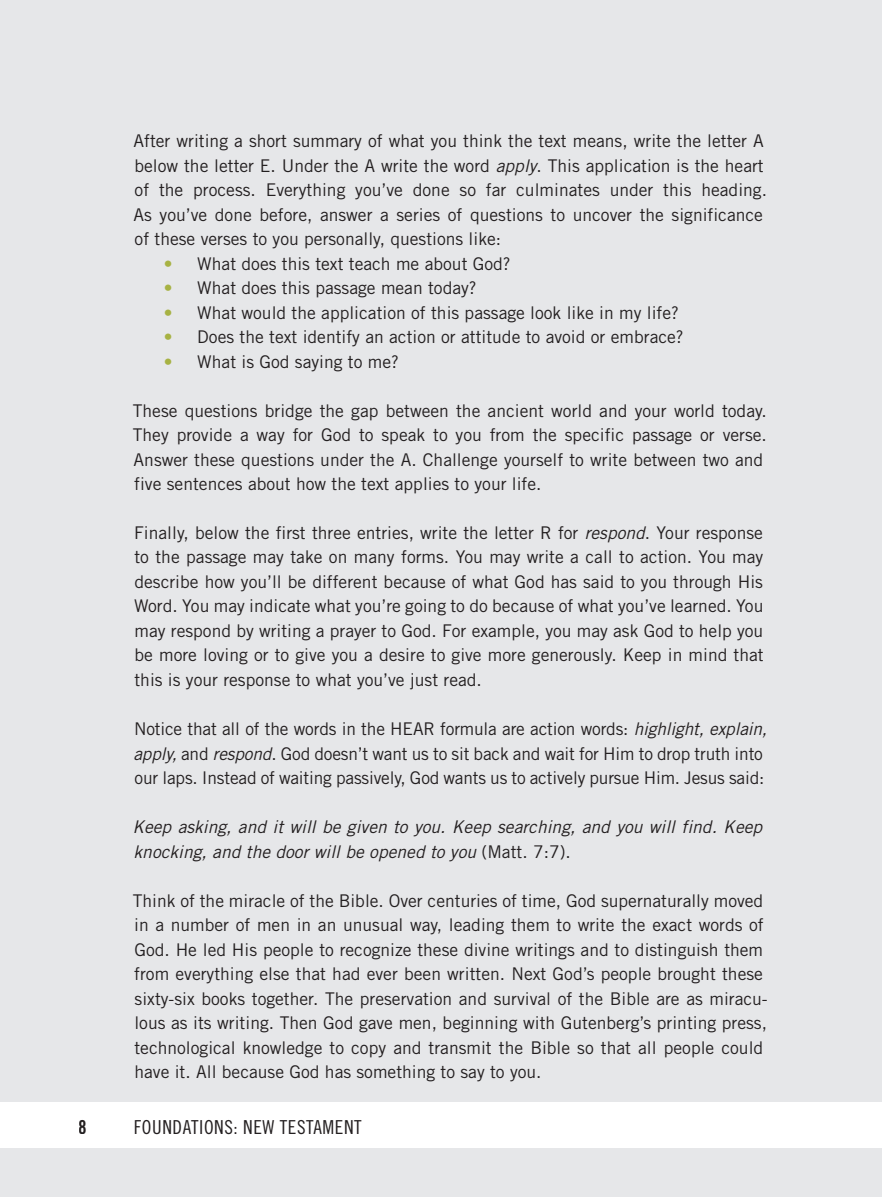
<style>
.page{position:relative;width:882px;height:1197px;background:#e6e7e9}
.page>*{position:absolute;margin:0;border:0;box-sizing:border-box;transform-origin:0 0}
.t1{font:19.25px "Trade Gothic LT Std Cn 18";letter-spacing:.03em;color:#231f20}
.t2{font:19.25px "Trade Gothic LT Std Bd Cn 20";color:#231f20}
.t3{font:17.5px/24.5px "Trade Gothic LT Std";color:#231f20}
.t4{font:italic 17.5px/24.5px "Trade Gothic LT Std";color:#231f20}
.s1{font-style:italic}
.s2{font-weight:700;color:#a7b243}
.s3{font-style:normal}
</style>
<div class="page">
<div style="left:0;top:1102px;width:882px;height:46px;background:#fff"></div>
<p class="t3" style="left:134px;top:128px;width:635px">After writing a short summary of what you think the text means, write the letter A below the letter E. Under the A write the word <span class="s1">apply</span>. This application is the heart of the process. Everything you’ve done so far culminates under this heading.<br>As you’ve done before, answer a series of questions to uncover the significance of these verses to you personally, questions like:</p>
<p class="t3" style="left:164px;top:251px;width:348px"><span class="s2">•</span> What does this text teach me about God?</p>
<p class="t3" style="left:164px;top:275px;width:314px"><span class="s2">•</span> What does this passage mean today?</p>
<p class="t3" style="left:164px;top:300px;width:517px"><span class="s2">•</span> What would the application of this passage look like in my life?</p>
<p class="t3" style="left:164px;top:324px;width:521px"><span class="s2">•</span> Does the text identify an action or attitude to avoid or embrace?</p>
<p class="t3" style="left:164px;top:349px;width:237px"><span class="s2">•</span> What is God saying to me?</p>
<p class="t3" style="left:133px;top:398px;width:636px">These questions bridge the gap between the ancient world and your world today.<br>They provide a way for God to speak to you from the specific passage or verse.<br>Answer these questions under the A. Challenge yourself to write between two and five sentences about how the text applies to your life.</p>
<p class="t3" style="left:134px;top:520px;width:631px;text-align:justify">Finally, below the first three entries, write the letter R for <span class="s1">respond</span>. Your response to the passage may take on many forms. You may write a call to action. You may describe how you’ll be different because of what God has said to you through His Word. You may indicate what you’re going to do because of what you’ve learned. You may respond by writing a prayer to God. For example, you may ask God to help you be more loving or to give you a desire to give more generously. Keep in mind that this is your response to what you’ve just read.</p>
<p class="t3" style="left:133px;top:716px;width:635px">Notice that all of the words in the HEAR formula are action words: <span class="s1">highlight, explain, apply,</span> and <span class="s1">respond</span>. God doesn’t want us to sit back and wait for Him to drop truth into our laps. Instead of waiting passively, God wants us to actively pursue Him. Jesus said:</p>
<p class="t4" style="left:132px;top:815px;width:631px">Keep asking, and it will be given to you. Keep searching, and you will find. Keep knocking, and the door will be opened to you <span class="s3">(Matt. 7:7).</span></p>
<p class="t3" style="left:133px;top:888px;width:637px">Think of the miracle of the Bible. Over centuries of time, God supernaturally moved in a number of men in an unusual way, leading them to write the exact words of God. He led His people to recognize these divine writings and to distinguish them from everything else that had ever been written. Next God’s people brought these sixty-six books together. The preservation and survival of the Bible are as miracu&shy;lous as its writing. Then God gave men, beginning with Gutenberg’s printing press, technological knowledge to copy and transmit the Bible so that all people could have it. All because God has something to say to you.</p>
<p class="t2" style="left:79px;top:1115px;width:10px">8</p>
<p class="t1" style="left:134px;top:1116px;width:229px">FOUNDATIONS: NEW TESTAMENT</p>
</div>
